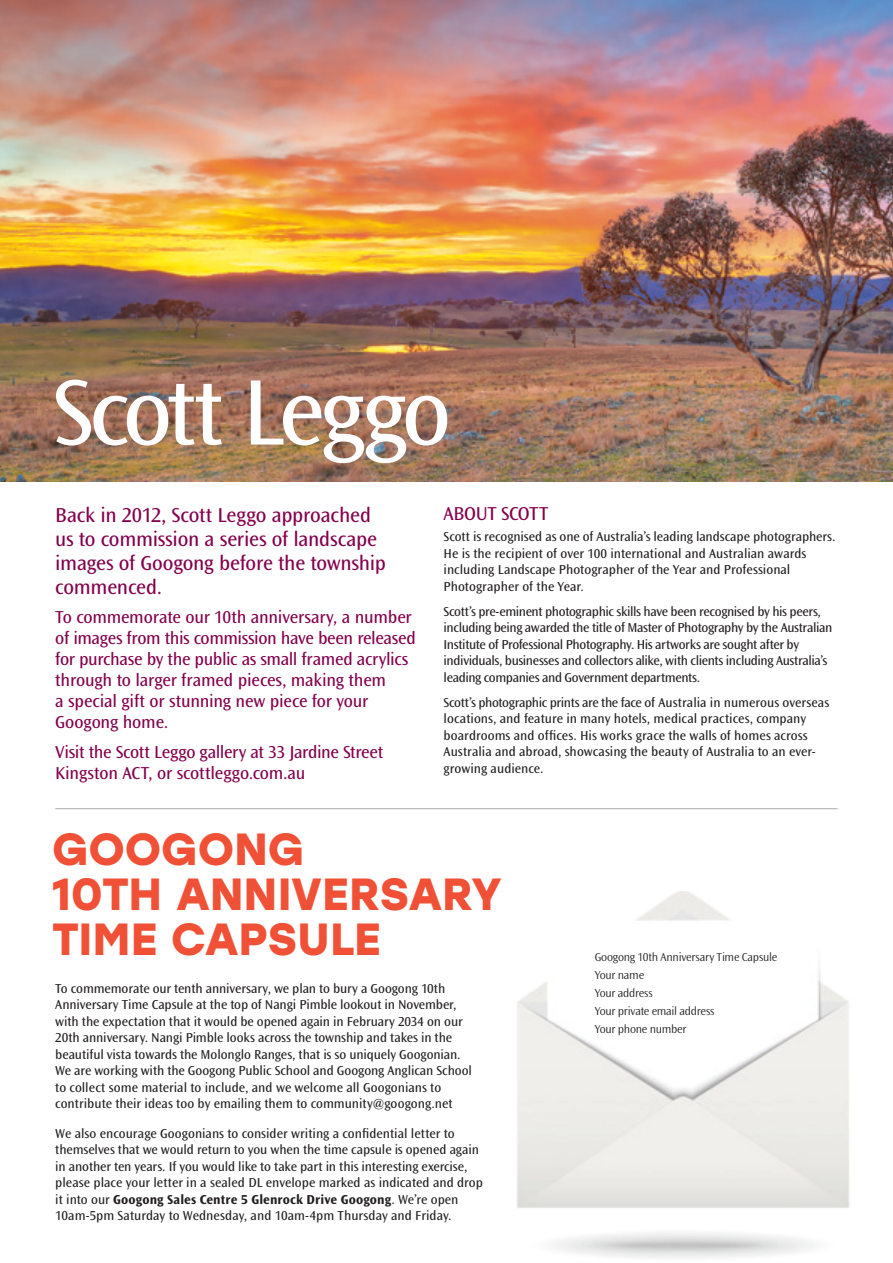
<style>
.page{position:relative;width:893px;height:1263px;background:#fff}
.page>*{position:absolute;margin:0;border:0;box-sizing:border-box;transform-origin:0 0}
.t1{font:97.05px "Ocean Sans Std";letter-spacing:-.045em;color:#fff}
.t2{font:700 45px/45px "Stolzl";letter-spacing:-.01em;color:#f05136}
.t3{font:21px/24px "Ocean Sans Std";letter-spacing:-.01em;color:#84004c}
.t4{font:19.5px "Ocean Sans Std";letter-spacing:-.015em;color:#84004c}
.t5{font:18px/21px "Ocean Sans Std";letter-spacing:-.015em;color:#84004c}
.t6{font:13.5px/16.5px "Ocean Sans Std";letter-spacing:-.005em;color:#231f20}
.t7{font:13.5px/16.5px "Ocean Sans Std";letter-spacing:-.03em;color:#231f20}
.t8{font:300 12px/18px "Ocean Sans Std";letter-spacing:-.02em;color:#231f20}
.s1{font-weight:700}
</style>
<div class="page">
<hr style="left:55px;top:808px;width:783px;height:1px;background:#a8a9ad">
<img style="left:517px;top:891px;width:332px;height:367px">
<img style="left:1px;top:0;width:892px;height:482px">
<img style="left:0;top:0;width:1px;height:932px">
<svg style="left:0;top:740px;width:1px;height:192px"></svg>
<h1 class="t1" style="left:52px;top:359px;width:401px">Scott Leggo</h1>
<h3 class="t3" style="left:55px;top:503px;width:332px">Back in 2012, Scott Leggo approached us to commission a series of landscape images of Googong before the township commenced.</h3>
<p class="t5" style="left:55px;top:607px;width:362px">To commemorate our 10th anniversary, a number of images from this commission have been released for purchase by the public as small framed acrylics through to larger framed pieces, making them<br>a special gift or stunning new piece for your Googong home.</p>
<h3 class="t5" style="left:55px;top:741px;width:330px">Visit the Scott Leggo gallery at 33 Jardine Street<br>Kingston ACT, or scottleggo.com.au</h3>
<h3 class="t4" style="left:444px;top:503px;width:106px">ABOUT SCOTT</h3>
<p class="t6" style="left:444px;top:529px;width:393px">Scott is recognised as one of Australia’s leading landscape photographers.<br>He is the recipient of over 100 international and Australian awards including Landscape Photographer of the Year and Professional Photographer of the Year.</p>
<p class="t7" style="left:444px;top:603px;width:390px">Scott’s pre-eminent photographic skills have been recognised by his peers, including being awarded the title of Master of Photography by the Australian Institute of Professional Photography. His artworks are sought after by individuals, businesses and collectors alike, with clients including Australia’s leading companies and Government departments.</p>
<p class="t6" style="left:444px;top:694px;width:387px">Scott’s photographic prints are the face of Australia in numerous overseas locations, and feature in many hotels, medical practices, company boardrooms and offices. His works grace the walls of homes across Australia and abroad, showcasing the beauty of Australia to an ever&shy;growing audience.</p>
<h2 class="t2" style="left:52px;top:824px;width:452px">GOOGONG<br>10TH ANNIVERSARY<br>TIME CAPSULE</h2>
<p class="t6" style="left:55px;top:980px;width:418px">To commemorate our tenth anniversary, we plan to bury a Googong 10th Anniversary Time Capsule at the top of Nangi Pimble lookout in November, with the expectation that it would be opened again in February 2034 on our 20th anniversary. Nangi Pimble looks across the township and takes in the beautiful vista towards the Molonglo Ranges, that is so uniquely Googonian.<br>We are working with the Googong Public School and Googong Anglican School to collect some material to include, and we welcome all Googonians to contribute their ideas too by emailing them to community@googong.net</p>
<p class="t6" style="left:55px;top:1125px;width:429px">We also encourage Googonians to consider writing a confidential letter to themselves that we would return to you when the time capsule is opened again in another ten years. If you would like to take part in this interesting exercise, please place your letter in a sealed DL envelope marked as indicated and drop it into our <span class="s1">Googong Sales Centre 5 Glenrock Drive Googong</span>. We’re open 10am-5pm Saturday to Wednesday, and 10am-4pm Thursday and Friday.</p>
<p class="t8" style="left:595px;top:948px;width:184px">Googong 10th Anniversary Time Capsule<br>Your name<br>Your address<br>Your private email address<br>Your phone number</p>
</div>
